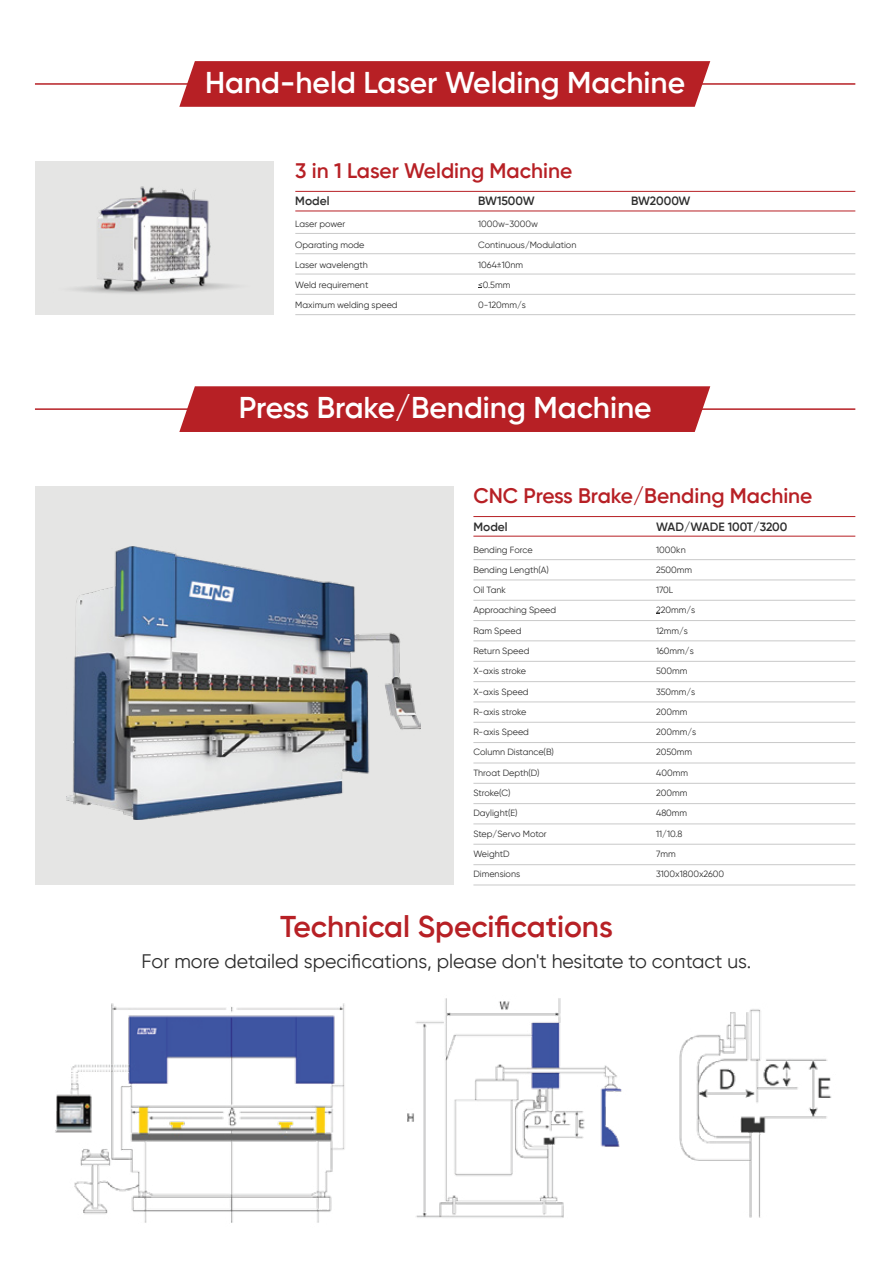
<style>
.page{position:relative;width:893px;height:1263px;background:#fff}
.page>*{position:absolute;margin:0;border:0;box-sizing:border-box;transform-origin:0 0}
.t1{font:600 30px "Gilroy";color:#fff}
.t2{font:600 30px "Gilroy";color:#b72025}
.t3{font:600 21px "Gilroy";color:#b72025}
.t4{font:19.5px "Gilroy";color:#2d2d2d}
.t5{font:600 12px "Gilroy";color:#2d2d2d}
.t6{font:9px "Gilroy";color:#2d2d2d}
</style>
<div class="page">
<svg style="left:179px;top:61px;width:531px;height:46px;background:#b9272c"></svg>
<hr style="left:701px;top:83px;width:154px;height:2px;background:#b72025">
<hr style="left:35px;top:83px;width:154px;height:2px;background:#b72025">
<div style="left:35px;top:161px;width:238px;height:154px;background:#e5e5e4"></div>
<hr style="left:295px;top:211px;width:560px;height:1px;background:#b72025">
<hr style="left:295px;top:191px;width:560px;height:1px;background:#b72025">
<img style="left:75px;top:186px;width:158px;height:108px">
<div style="left:179px;top:386px;width:531px;height:46px;background:#b72025"></div>
<hr style="left:701px;top:408px;width:154px;height:2px;background:#b72025">
<hr style="left:35px;top:408px;width:154px;height:2px;background:#b72025">
<div style="left:35px;top:486px;width:419px;height:399px;background:#e5e5e4"></div>
<hr style="left:473px;top:536px;width:382px;height:1px;background:#b72025">
<hr style="left:473px;top:516px;width:382px;height:1px;background:#b72025">
<img style="left:67px;top:546px;width:354px;height:273px">
<hr style="left:295px;top:233px;width:560px;height:1px;background:#c9c9c9">
<hr style="left:295px;top:253px;width:560px;height:1px;background:#c9c9c9">
<hr style="left:295px;top:274px;width:560px;height:1px;background:#c9c9c9">
<hr style="left:295px;top:294px;width:560px;height:1px;background:#c9c9c9">
<hr style="left:295px;top:314px;width:560px;height:1px;background:#c9c9c9">
<hr style="left:473px;top:559px;width:382px;height:1px;background:#c9c9c9">
<hr style="left:473px;top:580px;width:382px;height:1px;background:#c9c9c9">
<hr style="left:473px;top:600px;width:382px;height:1px;background:#c9c9c9">
<hr style="left:473px;top:620px;width:382px;height:1px;background:#c9c9c9">
<hr style="left:473px;top:641px;width:382px;height:1px;background:#c9c9c9">
<hr style="left:473px;top:661px;width:382px;height:1px;background:#c9c9c9">
<hr style="left:473px;top:681px;width:382px;height:1px;background:#c9c9c9">
<hr style="left:473px;top:702px;width:382px;height:1px;background:#c9c9c9">
<hr style="left:473px;top:722px;width:382px;height:1px;background:#c9c9c9">
<hr style="left:473px;top:742px;width:382px;height:1px;background:#c9c9c9">
<hr style="left:473px;top:763px;width:382px;height:1px;background:#c9c9c9">
<hr style="left:473px;top:783px;width:382px;height:1px;background:#c9c9c9">
<hr style="left:473px;top:803px;width:382px;height:1px;background:#c9c9c9">
<hr style="left:473px;top:824px;width:382px;height:1px;background:#c9c9c9">
<hr style="left:473px;top:844px;width:382px;height:1px;background:#c9c9c9">
<hr style="left:473px;top:864px;width:382px;height:1px;background:#c9c9c9">
<hr style="left:473px;top:885px;width:382px;height:1px;background:#c9c9c9">
<img style="left:55px;top:998px;width:777px;height:225px">
<h1 class="t1" style="left:205px;top:64px;width:481px">Hand-held Laser Welding Machine</h1>
<h2 class="t3" style="left:295px;top:157px;width:278px">3 in 1 Laser Welding Machine</h2>
<h3 class="t5" style="left:295px;top:194px;width:36px">Model</h3>
<p class="t6" style="left:295px;top:219px;width:52px">Laser power</p>
<p class="t6" style="left:478px;top:219px;width:62px">1000w-3000w</p>
<p class="t6" style="left:478px;top:239px;width:100px">Continuous/Modulation</p>
<p class="t6" style="left:478px;top:259px;width:47px">1064±10nm</p>
<p class="t6" style="left:478px;top:280px;width:34px">&lt;0.5mm</p>
<p class="t6" style="left:478px;top:300px;width:49px">0-120mm/s</p>
<h3 class="t5" style="left:478px;top:194px;width:58px">BW1500W</h3>
<h3 class="t5" style="left:631px;top:194px;width:61px">BW2000W</h3>
<p class="t6" style="left:295px;top:239px;width:71px">Oparating mode</p>
<p class="t6" style="left:295px;top:259px;width:74px">Laser wavelength</p>
<p class="t6" style="left:295px;top:280px;width:75px">Weld requirement</p>
<p class="t6" style="left:295px;top:300px;width:104px">Maximum welding speed</p>
<h1 class="t1" style="left:239px;top:389px;width:414px">Press Brake/Bending Machine</h1>
<h2 class="t3" style="left:473px;top:482px;width:341px">CNC Press Brake/Bending Machine</h2>
<h3 class="t5" style="left:656px;top:519px;width:133px">WAD/WADE 100T/3200</h3>
<h3 class="t5" style="left:473px;top:519px;width:36px">Model</h3>
<p class="t6" style="left:473px;top:544px;width:61px">Bending Force</p>
<p class="t6" style="left:656px;top:544px;width:31px">1000kn</p>
<p class="t6" style="left:656px;top:564px;width:37px">2500mm</p>
<p class="t6" style="left:656px;top:584px;width:19px">170L</p>
<p class="t6" style="left:656px;top:605px;width:41px">220mm/s</p>
<p class="t6" style="left:656px;top:625px;width:33px">12mm/s</p>
<p class="t6" style="left:656px;top:645px;width:39px">160mm/s</p>
<p class="t6" style="left:656px;top:666px;width:33px">500mm</p>
<p class="t6" style="left:656px;top:686px;width:41px">350mm/s</p>
<p class="t6" style="left:656px;top:706px;width:33px">200mm</p>
<p class="t6" style="left:656px;top:726px;width:42px">200mm/s</p>
<p class="t6" style="left:656px;top:747px;width:37px">2050mm</p>
<p class="t6" style="left:656px;top:767px;width:33px">400mm</p>
<p class="t6" style="left:656px;top:787px;width:33px">200mm</p>
<p class="t6" style="left:656px;top:808px;width:33px">480mm</p>
<p class="t6" style="left:656px;top:828px;width:28px">11/10.8</p>
<p class="t6" style="left:656px;top:848px;width:21px">7mm</p>
<p class="t6" style="left:656px;top:868px;width:70px">3100x1800x2600</p>
<p class="t6" style="left:473px;top:564px;width:77px">Bending Length(A)</p>
<p class="t6" style="left:473px;top:584px;width:34px">Oil Tank</p>
<p class="t6" style="left:473px;top:605px;width:84px">Approaching Speed</p>
<p class="t6" style="left:473px;top:625px;width:50px">Ram Speed</p>
<p class="t6" style="left:473px;top:645px;width:58px">Return Speed</p>
<p class="t6" style="left:473px;top:666px;width:54px">X-axis stroke</p>
<p class="t6" style="left:473px;top:686px;width:57px">X-axis Speed</p>
<p class="t6" style="left:473px;top:706px;width:54px">R-axis stroke</p>
<p class="t6" style="left:473px;top:726px;width:57px">R-axis Speed</p>
<p class="t6" style="left:473px;top:747px;width:82px">Column Distance(B)</p>
<p class="t6" style="left:473px;top:767px;width:68px">Throat Depth(D)</p>
<p class="t6" style="left:473px;top:787px;width:39px">Stroke(C)</p>
<p class="t6" style="left:473px;top:808px;width:46px">Daylight(E)</p>
<p class="t6" style="left:473px;top:828px;width:75px">Step/Servo Motor</p>
<p class="t6" style="left:473px;top:848px;width:38px">WeightD</p>
<p class="t6" style="left:473px;top:868px;width:48px">Dimensions</p>
<h1 class="t2" style="left:280px;top:908px;width:334px">Technical Specifications</h1>
<h3 class="t4" style="left:142px;top:949px;width:611px">For more detailed specifications, please don't hesitate to contact us.</h3>
</div>
